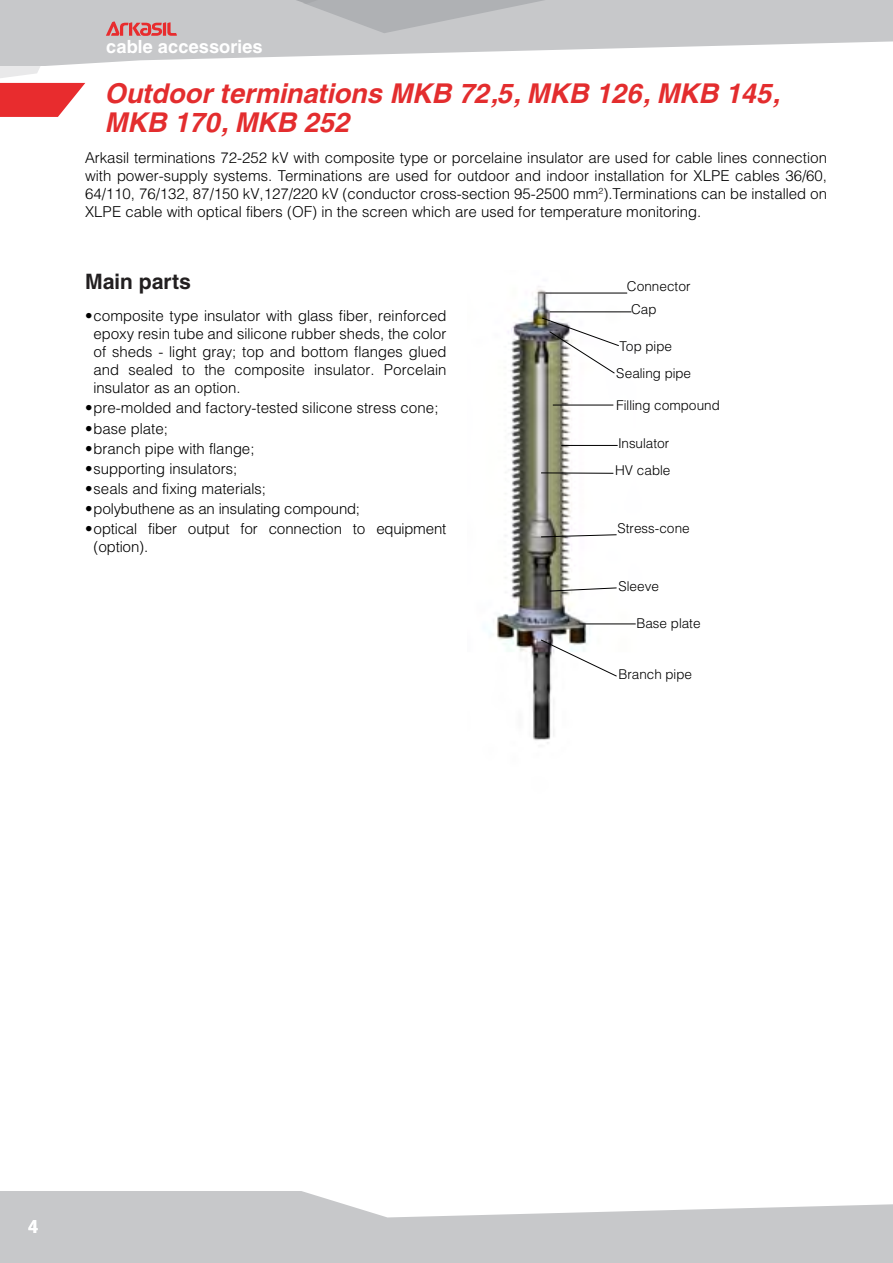
<style>
.page{position:relative;width:893px;height:1263px;background:#fff}
.page>*{position:absolute;margin:0;border:0;box-sizing:border-box;transform-origin:0 0}
.t1{font:italic 700 27px/29.7px "Helios C";color:#e32d2e}
.t2{font:700 21px "Helios C";color:#221f20}
.t3{font:700 18px "Helios C";color:#fff}
.t4{font:300 15px/18px "Helios";color:#000;text-align:justify}
.t5{font:300 13.5px/23.4px "Helios";color:#000}
</style>
<div class="page">
<div style="left:0;top:1191px;width:893px;height:72px;background:#c7c8ca"></div>
<svg style="left:302px;top:1191px;width:591px;height:26px"></svg>
<div style="left:0;top:0;width:893px;height:66px;background:#c7c8ca"></div>
<svg style="left:665px;top:41px;width:228px;height:25px;background:#f7f7f7"></svg>
<svg style="left:0;top:0;width:665px;height:117px"></svg>
<img style="left:490px;top:286px;width:146px;height:457px">
<hr style="left:550px;top:311px;width:81px;height:1px;background:#000">
<hr style="left:545px;top:293px;width:82px;height:1px;background:#000">
<hr style="left:553px;top:405px;width:60px;height:1px;background:#000">
<hr style="left:561px;top:445px;width:57px;height:1px;background:#000">
<hr style="left:541px;top:472px;width:72px;height:2px;background:#000">
<svg style="left:540px;top:534px;width:77px;height:4px"></svg>
<svg style="left:549px;top:587px;width:68px;height:5px"></svg>
<hr style="left:579px;top:623px;width:57px;height:1px;background:#000">
<svg style="left:540px;top:639px;width:78px;height:38px"></svg>
<svg style="left:541px;top:317px;width:79px;height:57px"></svg>
<p class="t3" style="left:106px;top:36px;width:158px">cable accessories</p>
<h1 class="t1" style="left:106px;top:78px;width:675px">Outdoor terminations МКВ 72,5, МКВ 126, МКВ 145,<br>MKB 170, МКВ 252</h1>
<p class="t4" style="left:85px;top:148px;width:743px">Arkasil terminations 72-252 kV with composite type or porcelaine insulator are used for cable lines connection with power-supply systems. Terminations are used for outdoor and indoor installation for XLPE cables 36/60, 64/110, 76/132, 87/150 kV,127/220 kV (conductor cross-section 95-2500 mm<sup>2</sup>).Terminations can be installed on XLPE cable with optical fibers (OF) in the screen which are used for temperature monitoring.</p>
<h2 class="t2" style="left:85px;top:269px;width:108px">Main parts</h2>
<p class="t4" style="left:94px;top:307px;width:354px;text-indent:-9px">•composite type insulator with glass fiber, reinforced epoxy resin tube and silicone rubber sheds, the color of sheds - light gray; top and bottom flanges glued and sealed to the composite insulator. Porcelain insulator as an option.</p>
<p class="t4" style="left:85px;top:399px;width:355px">•pre-molded and factory-tested silicone stress cone;</p>
<p class="t4" style="left:85px;top:419px;width:84px">•base plate;</p>
<p class="t4" style="left:85px;top:439px;width:171px">•branch pipe with flange;</p>
<p class="t4" style="left:85px;top:459px;width:154px">•supporting insulators;</p>
<p class="t4" style="left:85px;top:479px;width:183px">•seals and fixing materials;</p>
<p class="t4" style="left:85px;top:499px;width:277px">•polybuthene as an insulating compound;</p>
<p class="t4" style="left:94px;top:520px;width:354px;text-indent:-9px">•optical fiber output for connection to equipment (option).</p>
<p class="t5" style="left:631px;top:274px;width:61px;text-indent:-4px">Connector<br>Cap</p>
<p class="t5" style="left:619px;top:334px;width:54px">Top pipe</p>
<p class="t5" style="left:616px;top:361px;width:76px">Sealing pipe</p>
<p class="t5" style="left:616px;top:393px;width:105px">Filling compound</p>
<p class="t5" style="left:615px;top:430px;width:57px;line-height:26.5px">Insulator<br>HV cable</p>
<p class="t5" style="left:617px;top:517px;width:74px">Stress-cone</p>
<p class="t5" style="left:618px;top:574px;width:42px">Sleeve</p>
<p class="t5" style="left:636px;top:611px;width:66px">Base plate</p>
<p class="t5" style="left:618px;top:662px;width:75px">Branch pipe</p>
<p class="t3" style="left:28px;top:1216px;width:12px">4</p>
</div>
